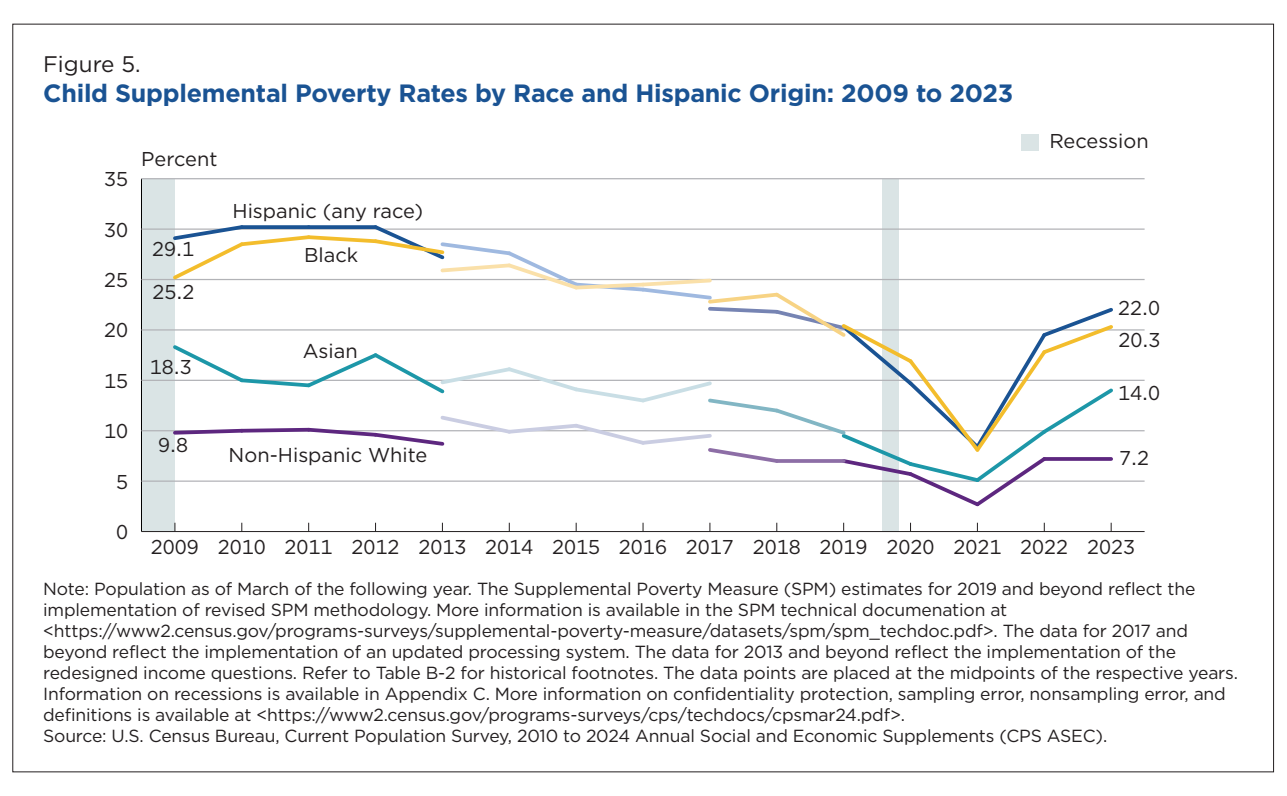
<style>
.page{position:relative;width:1287px;height:796px;background:#fff}
.page>*{position:absolute;margin:0;border:0;box-sizing:border-box;transform-origin:0 0}
.t1{font:700 25px "Gotham";letter-spacing:-.01em;color:#1a5393}
.t2{font:22.5px "Gotham";color:#231f20}
.t3{font:20px "Gotham";color:#231f20}
.t4{font:17.5px/21px "Gotham";letter-spacing:-.01em;color:#231f20}
</style>
<div class="page">
<div style="left:141px;top:179px;width:34px;height:352px;background:#dae4e5"></div>
<div style="left:882px;top:179px;width:17px;height:352px;background:#dae4e5"></div>
<hr style="left:141px;top:179px;width:1px;height:352px;background:#000">
<hr style="left:141px;top:531px;width:1003px;height:1px;background:#231f20">
<hr style="left:141px;top:480px;width:1003px;height:1px;background:#b2b3b7">
<hr style="left:141px;top:430px;width:1003px;height:1px;background:#b2b3b7">
<hr style="left:141px;top:379px;width:1003px;height:2px;background:#b2b3b7">
<hr style="left:141px;top:329px;width:1003px;height:1px;background:#b2b3b7">
<hr style="left:141px;top:279px;width:1003px;height:1px;background:#b2b3b7">
<hr style="left:141px;top:228px;width:1003px;height:2px;background:#b2b3b7">
<hr style="left:141px;top:178px;width:1003px;height:1px;background:#b2b3b7">
<svg style="left:170px;top:225px;width:946px;height:282px"></svg>
<div style="left:1021px;top:134px;width:17px;height:16px;background:#dae4e5"></div>
<p class="t2" style="left:43px;top:50px;width:99px">Figure 5.</p>
<p class="t1" style="left:43px;top:77px;width:971px">Child Supplemental Poverty Rates by Race and Hispanic Origin: 2009 to 2023</p>
<p class="t3" style="left:104px;top:166px;width:26px">35</p>
<p class="t3" style="left:104px;top:216px;width:26px">30</p>
<p class="t3" style="left:104px;top:267px;width:26px">25</p>
<p class="t3" style="left:104px;top:317px;width:26px">20</p>
<p class="t3" style="left:104px;top:368px;width:26px">15</p>
<p class="t3" style="left:104px;top:418px;width:26px">10</p>
<p class="t3" style="left:116px;top:468px;width:14px">5</p>
<p class="t3" style="left:141px;top:146px;width:78px">Percent</p>
<p class="t3" style="left:152px;top:236px;width:44px">29.1</p>
<p class="t3" style="left:152px;top:279px;width:44px">25.2</p>
<p class="t3" style="left:150px;top:354px;width:44px">18.3</p>
<p class="t3" style="left:232px;top:198px;width:192px">Hispanic (any race)</p>
<p class="t3" style="left:304px;top:242px;width:56px">Black</p>
<p class="t3" style="left:303px;top:337px;width:56px">Asian</p>
<p class="t3" style="left:158px;top:432px;width:31px">9.8</p>
<p class="t3" style="left:229px;top:441px;width:200px">Non-Hispanic White</p>
<p class="t3" style="left:1049px;top:128px;width:101px">Recession</p>
<p class="t3" style="left:1118px;top:294px;width:44px">22.0</p>
<p class="t3" style="left:1118px;top:327px;width:44px">20.3</p>
<p class="t3" style="left:1118px;top:379px;width:44px">14.0</p>
<p class="t3" style="left:1119px;top:444px;width:31px">7.2</p>
<p class="t3" style="left:116px;top:519px;width:14px">0</p>
<p class="t3" style="left:151px;top:534px;width:985px">2009 2010 2011 2012 2013 2014 2015 2016 2017 2018 2019 2020 2021 2022 2023</p>
<p class="t4" style="left:43px;top:577px;width:1196px">Note: Population as of March of the following year. The Supplemental Poverty Measure (SPM) estimates for 2019 and beyond reflect the implementation of revised SPM methodology. More information is available in the SPM technical documenation at &lt;https://www2.census.gov/programs-surveys/supplemental-poverty-measure/datasets/spm/spm_techdoc.pdf&gt;. The data for 2017 and beyond reflect the implementation of an updated processing system. The data for 2013 and beyond reflect the implementation of the redesigned income questions. Refer to Table B-2 for historical footnotes. The data points are placed at the midpoints of the respective years.<br>Information on recessions is available in Appendix C. More information on confidentiality protection, sampling error, nonsampling error, and definitions is available at &lt;https://www2.census.gov/programs-surveys/cps/techdocs/cpsmar24.pdf&gt;.<br>Source: U.S. Census Bureau, Current Population Survey, 2010 to 2024 Annual Social and Economic Supplements (CPS ASEC).</p>
</div>
